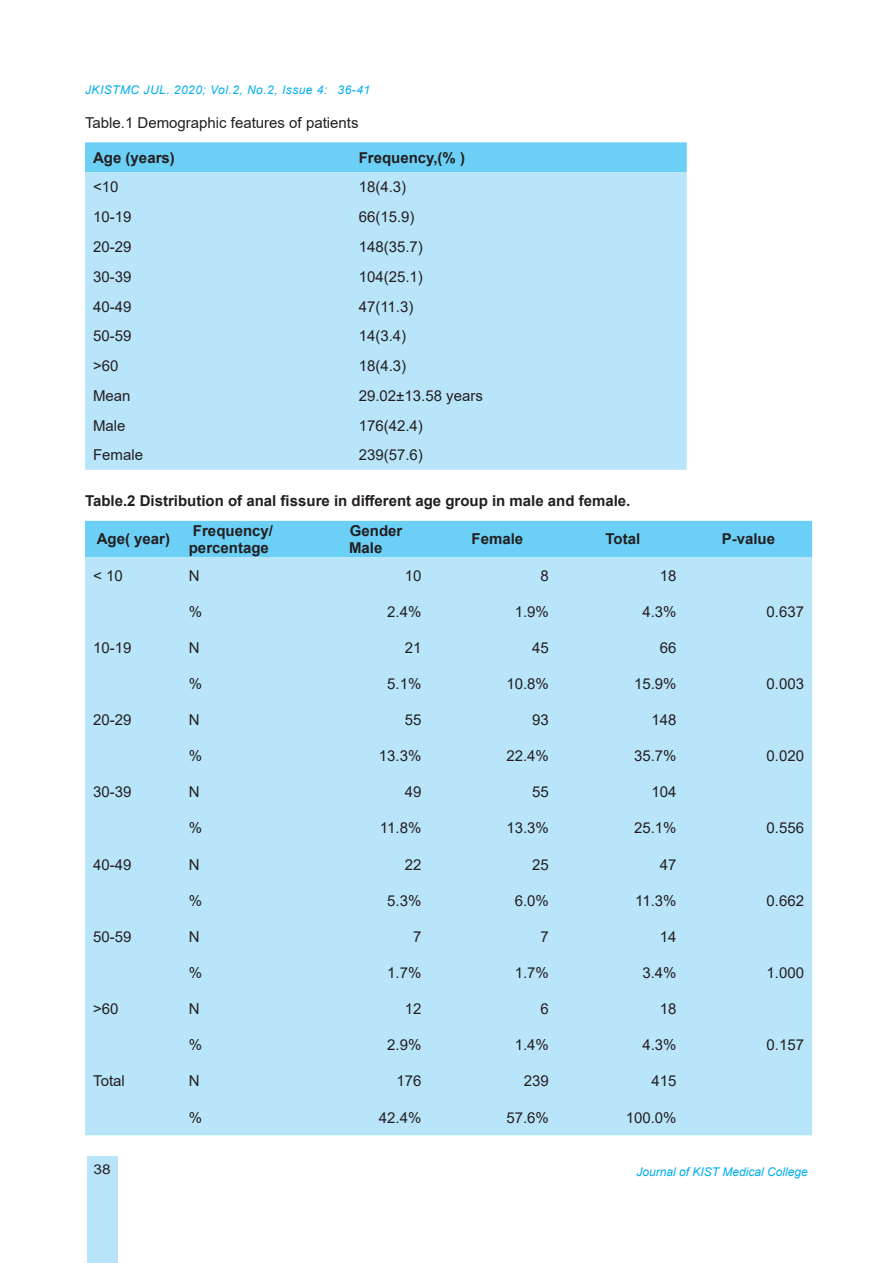
<style>
.page{position:relative;width:893px;height:1263px;background:#fff}
.page>*{position:absolute;margin:0;border:0;box-sizing:border-box;transform-origin:0 0}
.t1{font:15px "Arial";color:#231f20}
.t2{font:700 15px/17.2px "Arial";color:#231f20}
.t3{font:13.5px "Arial";color:#231f20;scale:1.14 1}
.t4{font:italic 12px "Arial";letter-spacing:.04em;color:#00aeef}
.t5{font:italic 12px "Arial";color:#00aeef}
</style>
<div class="page">
<div style="left:87px;top:1157px;width:30px;height:106px;background:#b9e5fa"></div>
<div style="left:85px;top:142px;width:602px;height:30px;background:#6bcff6"></div>
<div style="left:85px;top:172px;width:602px;height:298px;background:#b9e5fa"></div>
<div style="left:85px;top:521px;width:727px;height:36px;background:#6bcff6"></div>
<div style="left:85px;top:557px;width:727px;height:578px;background:#b9e5fa"></div>
<p class="t4" style="left:85px;top:82px;width:244px">JKISTMC JUL. 2020; Vol.2, No.2, Issue 4:</p>
<p class="t1" style="left:85px;top:112px;width:275px">Table.1 Demographic features of patients</p>
<p class="t2" style="left:93px;top:149px;width:83px">Age (years)</p>
<p class="t2" style="left:359px;top:149px;width:108px">Frequency,(% )</p>
<p class="t1" style="left:93px;top:177px;width:27px">&lt;10</p>
<p class="t1" style="left:359px;top:177px;width:49px">18(4.3)</p>
<p class="t1" style="left:93px;top:207px;width:40px">10-19</p>
<p class="t1" style="left:359px;top:207px;width:57px">66(15.9)</p>
<p class="t1" style="left:93px;top:236px;width:40px">20-29</p>
<p class="t1" style="left:359px;top:236px;width:66px">148(35.7)</p>
<p class="t1" style="left:93px;top:266px;width:40px">30-39</p>
<p class="t1" style="left:359px;top:266px;width:66px">104(25.1)</p>
<p class="t1" style="left:93px;top:296px;width:40px">40-49</p>
<p class="t1" style="left:359px;top:296px;width:56px">47(11.3)</p>
<p class="t1" style="left:93px;top:326px;width:40px">50-59</p>
<p class="t1" style="left:359px;top:326px;width:49px">14(3.4)</p>
<p class="t1" style="left:93px;top:355px;width:27px">&gt;60</p>
<p class="t1" style="left:359px;top:355px;width:49px">18(4.3)</p>
<p class="t1" style="left:93px;top:385px;width:39px">Mean</p>
<p class="t1" style="left:359px;top:385px;width:126px">29.02±13.58 years</p>
<p class="t1" style="left:93px;top:415px;width:34px">Male</p>
<p class="t1" style="left:359px;top:415px;width:66px">176(42.4)</p>
<p class="t1" style="left:93px;top:445px;width:52px">Female</p>
<p class="t1" style="left:359px;top:445px;width:66px">239(57.6)</p>
<p class="t2" style="left:85px;top:493px;width:547px">Table.2 Distribution of anal fissure in different age group in male and female.</p>
<p class="t2" style="left:97px;top:531px;width:75px">Age( year)</p>
<p class="t2" style="left:189px;top:522px;width:86px">Frequency/ percentage</p>
<p class="t2" style="left:349px;top:522px;width:55px">Gender<br>Male</p>
<p class="t2" style="left:472px;top:531px;width:53px">Female</p>
<p class="t2" style="left:606px;top:531px;width:36px">Total</p>
<p class="t2" style="left:722px;top:531px;width:55px">P-value</p>
<p class="t1" style="left:93px;top:565px;width:31px">&lt; 10</p>
<p class="t1" style="left:189px;top:565px;width:12px">N</p>
<p class="t1" style="left:405px;top:565px;width:18px">10</p>
<p class="t1" style="left:541px;top:565px;width:10px">8</p>
<p class="t1" style="left:660px;top:565px;width:18px">18</p>
<p class="t1" style="left:189px;top:601px;width:15px">%</p>
<p class="t1" style="left:387px;top:601px;width:36px">2.4%</p>
<p class="t1" style="left:515px;top:601px;width:36px">1.9%</p>
<p class="t1" style="left:642px;top:601px;width:36px">4.3%</p>
<p class="t1" style="left:767px;top:601px;width:39px">0.637</p>
<p class="t1" style="left:93px;top:637px;width:40px">10-19</p>
<p class="t1" style="left:189px;top:637px;width:12px">N</p>
<p class="t1" style="left:405px;top:637px;width:18px">21</p>
<p class="t1" style="left:532px;top:637px;width:18px">45</p>
<p class="t1" style="left:660px;top:637px;width:18px">66</p>
<p class="t1" style="left:189px;top:673px;width:15px">%</p>
<p class="t1" style="left:387px;top:673px;width:36px">5.1%</p>
<p class="t1" style="left:506px;top:673px;width:44px">10.8%</p>
<p class="t1" style="left:634px;top:673px;width:44px">15.9%</p>
<p class="t1" style="left:767px;top:673px;width:39px">0.003</p>
<p class="t1" style="left:93px;top:709px;width:40px">20-29</p>
<p class="t1" style="left:189px;top:709px;width:12px">N</p>
<p class="t1" style="left:405px;top:709px;width:18px">55</p>
<p class="t1" style="left:532px;top:709px;width:18px">93</p>
<p class="t1" style="left:651px;top:709px;width:27px">148</p>
<p class="t1" style="left:189px;top:746px;width:15px">%</p>
<p class="t1" style="left:379px;top:746px;width:44px">13.3%</p>
<p class="t1" style="left:506px;top:746px;width:44px">22.4%</p>
<p class="t1" style="left:634px;top:746px;width:44px">35.7%</p>
<p class="t1" style="left:767px;top:746px;width:39px">0.020</p>
<p class="t1" style="left:93px;top:782px;width:40px">30-39</p>
<p class="t1" style="left:189px;top:782px;width:12px">N</p>
<p class="t1" style="left:405px;top:782px;width:18px">49</p>
<p class="t1" style="left:532px;top:782px;width:18px">55</p>
<p class="t1" style="left:651px;top:782px;width:27px">104</p>
<p class="t1" style="left:189px;top:818px;width:15px">%</p>
<p class="t1" style="left:380px;top:818px;width:43px">11.8%</p>
<p class="t1" style="left:506px;top:818px;width:44px">13.3%</p>
<p class="t1" style="left:634px;top:818px;width:44px">25.1%</p>
<p class="t1" style="left:767px;top:818px;width:39px">0.556</p>
<p class="t1" style="left:93px;top:854px;width:40px">40-49</p>
<p class="t1" style="left:189px;top:854px;width:12px">N</p>
<p class="t1" style="left:405px;top:854px;width:18px">22</p>
<p class="t1" style="left:532px;top:854px;width:18px">25</p>
<p class="t1" style="left:660px;top:854px;width:18px">47</p>
<p class="t1" style="left:189px;top:890px;width:15px">%</p>
<p class="t1" style="left:387px;top:890px;width:36px">5.3%</p>
<p class="t1" style="left:515px;top:890px;width:36px">6.0%</p>
<p class="t1" style="left:635px;top:890px;width:43px">11.3%</p>
<p class="t1" style="left:767px;top:890px;width:39px">0.662</p>
<p class="t1" style="left:93px;top:926px;width:40px">50-59</p>
<p class="t1" style="left:189px;top:926px;width:12px">N</p>
<p class="t1" style="left:413px;top:926px;width:10px">7</p>
<p class="t1" style="left:541px;top:926px;width:10px">7</p>
<p class="t1" style="left:660px;top:926px;width:18px">14</p>
<p class="t1" style="left:189px;top:962px;width:15px">%</p>
<p class="t1" style="left:387px;top:962px;width:36px">1.7%</p>
<p class="t1" style="left:515px;top:962px;width:36px">1.7%</p>
<p class="t1" style="left:642px;top:962px;width:36px">3.4%</p>
<p class="t1" style="left:767px;top:962px;width:39px">1.000</p>
<p class="t1" style="left:93px;top:998px;width:27px">&gt;60</p>
<p class="t1" style="left:189px;top:998px;width:12px">N</p>
<p class="t1" style="left:405px;top:998px;width:18px">12</p>
<p class="t1" style="left:541px;top:998px;width:10px">6</p>
<p class="t1" style="left:660px;top:998px;width:18px">18</p>
<p class="t1" style="left:189px;top:1035px;width:15px">%</p>
<p class="t1" style="left:387px;top:1035px;width:36px">2.9%</p>
<p class="t1" style="left:515px;top:1035px;width:36px">1.4%</p>
<p class="t1" style="left:642px;top:1035px;width:36px">4.3%</p>
<p class="t1" style="left:767px;top:1035px;width:39px">0.157</p>
<p class="t1" style="left:93px;top:1071px;width:33px">Total</p>
<p class="t1" style="left:189px;top:1071px;width:12px">N</p>
<p class="t1" style="left:396px;top:1071px;width:27px">176</p>
<p class="t1" style="left:524px;top:1071px;width:27px">239</p>
<p class="t1" style="left:651px;top:1071px;width:27px">415</p>
<p class="t1" style="left:189px;top:1107px;width:15px">%</p>
<p class="t1" style="left:379px;top:1107px;width:44px">42.4%</p>
<p class="t1" style="left:506px;top:1107px;width:44px">57.6%</p>
<p class="t1" style="left:626px;top:1107px;width:52px">100.0%</p>
<p class="t5" style="left:338px;top:82px;width:34px">36-41</p>
<p class="t3" style="left:93px;top:1160px;width:17px">38</p>
<p class="t5" style="left:636px;top:1164px;width:173px">Journal of KIST Medical College</p>
</div>
